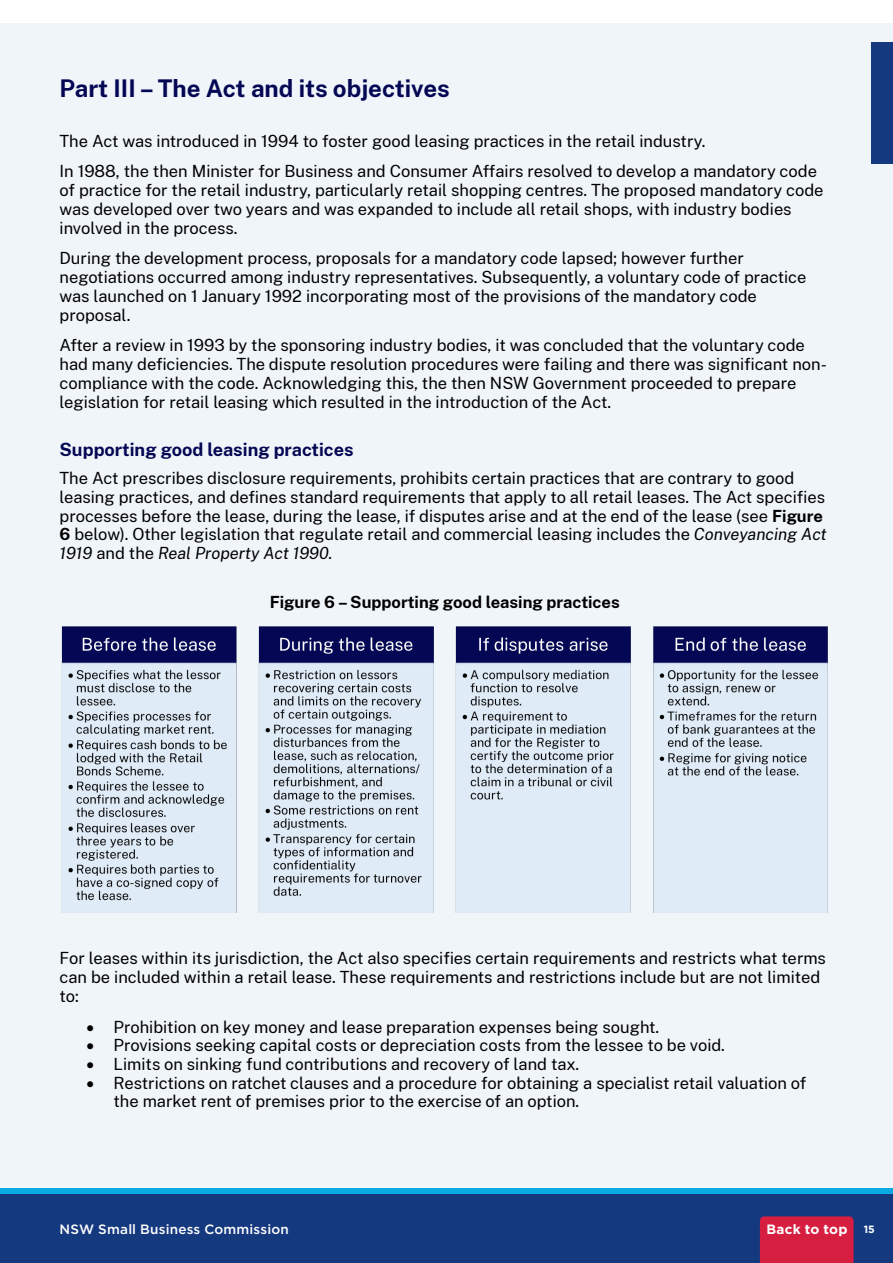
<style>
.page{position:relative;width:893px;height:1263px;background:#fff}
.page>*{position:absolute;margin:0;border:0;box-sizing:border-box;transform-origin:0 0}
.t1{font:700 24px "Public Sans";color:#040753}
.t2{font:700 18px "Public Sans";color:#040753}
.t3{font:16.5px/18.8px "Public Sans";color:#000}
.t4{font:700 16.5px "Public Sans";color:#000}
.t5{font:500 13.5px "Gotham";letter-spacing:.015em;color:#fff}
.t6{font:700 13.5px "Gotham";letter-spacing:.015em;color:#fff}
.t7{font:700 10.5px "Gotham";color:#fff}
.s1{font-weight:700}
.s2{font-style:italic}
</style>
<div class="page">
<div style="left:0;top:23px;width:893px;height:1170px;background:#f0f5fa"></div>
<div style="left:0;top:1188px;width:893px;height:75px;background:#15397f"></div>
<div style="left:0;top:1188px;width:893px;height:5px;background:#0baae2"></div>
<div style="left:760px;top:1216px;width:94px;height:47px;background:#d61e40"></div>
<div style="left:872px;top:43px;width:21px;height:121px;background:#15397f"></div>
<img style="left:61px;top:627px;width:767px;height:286px">
<h2 class="t1" style="left:60px;top:71px;width:392px">Part III – The Act and its objectives</h2>
<p class="t3" style="left:60px;top:130px;width:647px">The Act was introduced in 1994 to foster good leasing practices in the retail industry.</p>
<p class="t3" style="left:60px;top:161px;width:765px">In 1988, the then Minister for Business and Consumer Affairs resolved to develop a mandatory code of practice for the retail industry, particularly retail shopping centres. The proposed mandatory code</p>
<p class="t3" style="left:60px;top:199px;width:750px">was-developed over two-years and was-expanded to include all retail shops,-with industry bodies-</p>
<p class="t3" style="left:60px;top:217px;width:179px">involved in the process.</p>
<p class="t3" style="left:60px;top:248px;width:686px">During the development process, proposals for a mandatory code lapsed; however further</p>
<p class="t3" style="left:60px;top:267px;width:765px">negotiations-occurred among industry representatives. Subsequently, a voluntary-code-of practice-</p>
<p class="t3" style="left:60px;top:286px;width:699px">was launched on 1 January 1992 incorporating most of the provisions of the mandatory code proposal.</p>
<p class="t3" style="left:60px;top:335px;width:769px">After a review in 1993 by the sponsoring industry bodies, it was-concluded that the-voluntary-code&shy;had many-deficiencies. The-dispute resolution procedures-were failing and there-was significant non&shy;compliance-with the-code. Acknowledging this, the then NSW Government proceeded to prepare-</p>
<p class="t3" style="left:60px;top:391px;width:553px">legislation for retail leasing which resulted in the introduction of the Act.</p>
<h4 class="t2" style="left:60px;top:437px;width:314px">Supporting good leasing practices-</h4>
<p class="t3" style="left:60px;top:468px;width:783px">The Act prescribes-disclosure requirements, prohibits-certain practices that are-contrary to good leasing practices, and defines standard requirements that apply to all retail leases. The Act specifies-</p>
<p class="t3" style="left:60px;top:505px;width:769px">processes before the lease, during the lease, if disputes arise and at the end of the lease (see <span class="s1">Figure<br>6</span> below). Other legislation that regulate retail and commercial leasing includes the <span class="s2">Conveyancing Act<br>1919</span> and the <span class="s2">Real Property Act 1990.</span></p>
<p class="t4" style="left:270px;top:590px;width:368px">Figure 6 – Supporting good leasing practices-</p>
<p class="t3" style="left:60px;top:948px;width:784px">For leases-within its jurisdiction, the Act also specifies-certain requirements and restricts-what terms&shy;can be included within a retail lease. These requirements and restrictions include but are not limited</p>
<p class="t3" style="left:60px;top:985px;width:21px">to:</p>
<p class="t3" style="left:87px;top:1016px;width:591px">• Prohibition on key money and lease preparation expenses being sought.-</p>
<p class="t3" style="left:87px;top:1035px;width:656px">• Provisions seeking capital costs-or depreciation costs from the lessee to be-void.-</p>
<p class="t3" style="left:87px;top:1054px;width:511px">• Limits-on sinking fund contributions and recovery-of land tax.-</p>
<p class="t3" style="left:87px;top:1072px;width:721px">• Restrictions on ratchet clauses and a procedure for obtaining a specialist retail valuation of</p>
<p class="t3" style="left:114px;top:1091px;width:484px">the market rent of premises prior to the-exercise-of an option.-</p>
<p class="t5" style="left:60px;top:1220px;width:231px">NSW Small Business Commission</p>
<p class="t6" style="left:766px;top:1220px;width:82px">Back to top</p>
<p class="t7" style="left:864px;top:1222px;width:13px">15</p>
</div>
